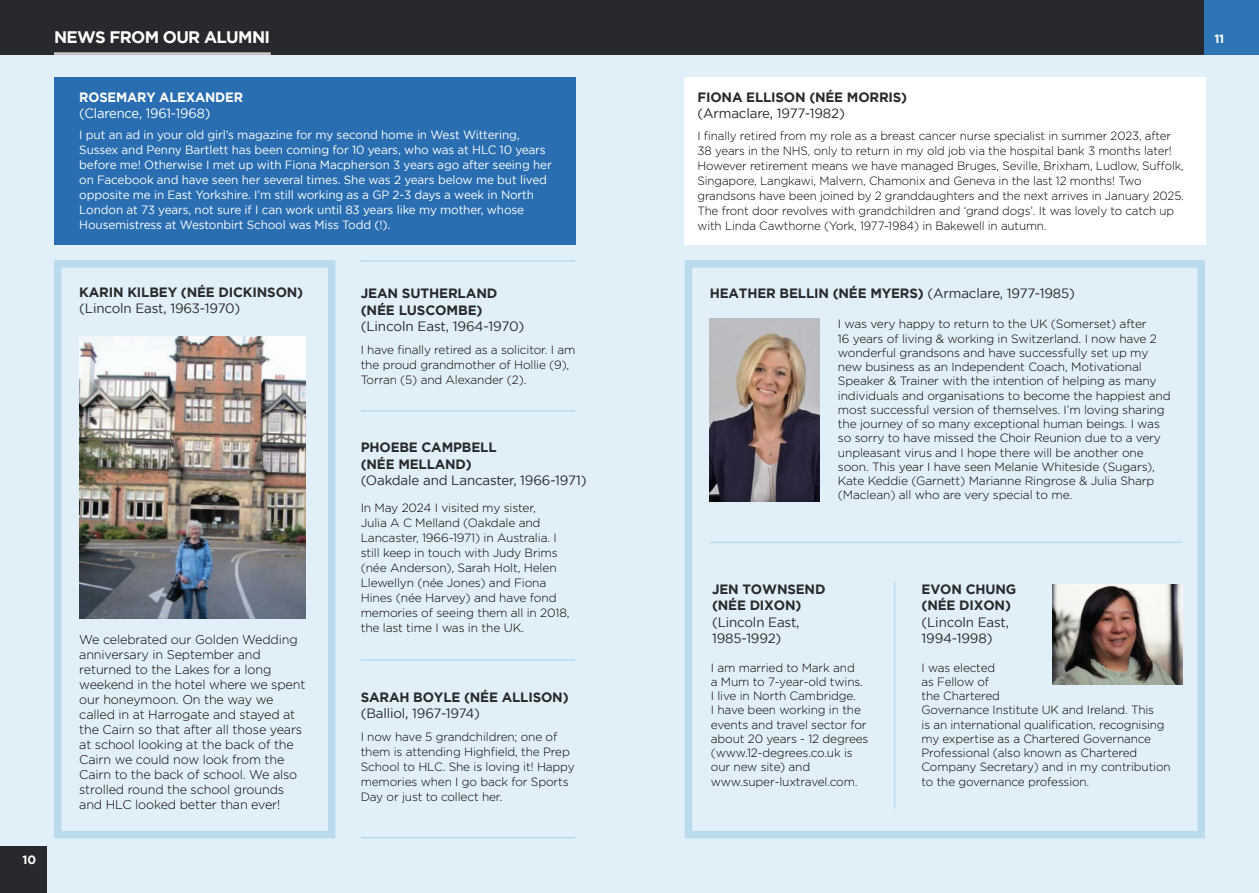
<style>
.page{position:relative;width:1259px;height:893px;background:#fff}
.page>*{position:absolute;margin:0;border:0;box-sizing:border-box;transform-origin:0 0}
.t1{font:700 16.65px "Gotham";letter-spacing:-.04em;color:#fff}
.t2{font:700 13.5px/16.2px "Gotham";letter-spacing:-.01em;color:#27292d}
.t3{font:13.5px/16.2px "Gotham";letter-spacing:-.01em;color:#27292d}
.t4{font:13.5px "Gotham";letter-spacing:-.01em;color:#fff;scale:.96 1}
.t5{font:700 13.5px "Gotham";letter-spacing:-.01em;color:#fff;scale:.96 1}
.t6{font:300 12.75px/15px "Gotham";letter-spacing:-.01em;color:#000}
.t7{font:300 12px/14.2px "Gotham";letter-spacing:-.01em;color:#000}
.t8{font:12px/15px "Gotham";letter-spacing:-.01em;color:#fff}
.t9{font:700 12px "Gotham";color:#fff}
.s1{font-weight:400}
</style>
<div class="page">
<div style="left:0;top:54px;width:1259px;height:839px;background:#e1f0f8"></div>
<div style="left:684px;top:77px;width:522px;height:167px;background:#fff"></div>
<div style="left:54px;top:77px;width:521px;height:167px;background:#286eb1"></div>
<div style="left:0;top:0;width:1259px;height:54px;background:#27292d"></div>
<hr style="left:54px;top:52px;width:217px;height:3px;background:#c7c5c7">
<div style="left:684px;top:260px;width:521px;height:578px;border:8px solid #d3e9f5"></div>
<img style="left:79px;top:336px;width:227px;height:283px">
<hr style="left:710px;top:542px;width:472px;height:1px;background:#d3e9f5">
<hr style="left:361px;top:410px;width:214px;height:2px;background:#d3e9f5">
<hr style="left:361px;top:659px;width:214px;height:2px;background:#d3e9f5">
<div style="left:54px;top:260px;width:281px;height:578px;border:8px solid #d3e9f5"></div>
<hr style="left:361px;top:260px;width:214px;height:2px;background:#d3e9f5">
<hr style="left:361px;top:837px;width:214px;height:1px;background:#d3e9f5">
<img style="left:710px;top:319px;width:109px;height:182px">
<img style="left:1052px;top:584px;width:130px;height:100px">
<hr style="left:894px;top:582px;width:1px;height:227px;background:#d3e9f5">
<div style="left:0;top:846px;width:47px;height:47px;background:#27292d"></div>
<div style="left:1204px;top:0;width:55px;height:54px;background:#2e75b6"></div>
<h1 class="t1" style="left:54px;top:27px;width:218px">NEWS FROM OUR ALUMNI</h1>
<p class="t5" style="left:79px;top:89px;width:172px">ROSEMARY ALEXANDER</p>
<p class="t4" style="left:79px;top:106px;width:138px">(Clarence, 1961-1968)</p>
<p class="t8" style="left:79px;top:127px;width:474px">I put an ad in your old girl’s magazine for my second home in West Wittering, Sussex and Penny Bartlett has been coming for 10 years, who was at HLC 10 years before me! Otherwise I met up with Fiona Macpherson 3 years ago after seeing her on Facebook and have seen her several times. She was 2 years below me but lived opposite me in East Yorkshire. I’m still working as a GP 2-3 days a week in North London at 73 years, not sure if I can work until 83 years like my mother, whose Housemistress at Westonbirt School was Miss Todd (!).</p>
<p class="t2" style="left:79px;top:284px;width:225px">KARIN KILBEY (NÉE DICKINSON)</p>
<p class="t3" style="left:79px;top:300px;width:163px">(Lincoln East, 1963-1970)</p>
<p class="t2" style="left:361px;top:285px;width:138px">JEAN SUTHERLAND (NÉE LUSCOMBE)</p>
<p class="t3" style="left:361px;top:318px;width:165px">(Lincoln East, 1964-1970)</p>
<p class="t7" style="left:361px;top:342px;width:216px;line-height:15px">I have finally retired as a solicitor. I am the proud grandmother of Hollie (9),<br>Torran (5) and Alexander (2).</p>
<p class="t9" style="left:22px;top:852px;width:15px">10</p>
<p class="t6" style="left:79px;top:631px;width:228px">We celebrated our Golden Wedding anniversary in September and returned to the Lakes for a long weekend in the hotel where we spent our honeymoon. On the way we called in at Harrogate and stayed at the Cairn so that after all those years at school looking at the back of the<br>Cairn we could now look from the<br>Cairn to the back of school. We also strolled round the school grounds and HLC looked better than ever!</p>
<p class="t2" style="left:361px;top:439px;width:137px">PHOEBE CAMPBELL (NÉE MELLAND)</p>
<p class="t3" style="left:361px;top:472px;width:227px">(Oakdale and Lancaster, 1966-1971)</p>
<p class="t7" style="left:361px;top:500px;width:210px;line-height:15px">In May 2024 I visited my sister,<br>Julia A C Melland (Oakdale and<br>Lancaster, 1966-1971) in Australia. I still keep in touch with Judy Brims (née Anderson), Sarah Holt, Helen<br>Llewellyn (née Jones) and Fiona<br>Hines (née Harvey) and have fond memories of seeing them all in 2018, the last time I was in the UK.</p>
<p class="t2" style="left:361px;top:688px;width:209px">SARAH BOYLE (NÉE ALLISON)</p>
<p class="t3" style="left:361px;top:705px;width:121px">(Balliol, 1967-1974)</p>
<p class="t7" style="left:361px;top:728px;width:215px;line-height:15px">I now have 5 grandchildren; one of them is attending Highfield, the Prep School to HLC. She is loving it! Happy memories when I go back for Sports Day or just to collect her.</p>
<p class="t2" style="left:697px;top:88px;width:211px">FIONA ELLISON (NÉE MORRIS)</p>
<p class="t3" style="left:697px;top:105px;width:149px">(Armaclare, 1977-1982)</p>
<p class="t7" style="left:697px;top:128px;width:488px;line-height:15px">I finally retired from my role as a breast cancer nurse specialist in summer 2023, after 38 years in the NHS, only to return in my old job via the hospital bank 3 months later!<br>However retirement means we have managed Bruges, Seville, Brixham, Ludlow, Suffolk, Singapore, Langkawi, Malvern, Chamonix and Geneva in the last 12 months! Two grandsons have been joined by 2 granddaughters and the next arrives in January 2025.<br>The front door revolves with grandchildren and ‘grand dogs’. It was lovely to catch up with Linda Cawthorne (York, 1977-1984) in Bakewell in autumn.</p>
<p class="t2" style="left:710px;top:285px;width:367px">HEATHER BELLIN (NÉE MYERS) <span class="s1">(Armaclare, 1977-1985)</span></p>
<p class="t7" style="left:838px;top:317px;width:334px">I was very happy to return to the UK (Somerset) after<br>16 years of living &amp; working in Switzerland. I now have 2 wonderful grandsons and have successfully set up my new business as an Independent Coach, Motivational Speaker &amp; Trainer with the intention of helping as many individuals and organisations to become the happiest and most successful version of themselves. I’m loving sharing the journey of so many exceptional human beings. I was so sorry to have missed the Choir Reunion due to a very unpleasant virus and I hope there will be another one soon. This year I have seen Melanie Whiteside (Sugars), Kate Keddie (Garnett) Marianne Ringrose &amp; Julia Sharp (Maclean) all who are very special to me.</p>
<p class="t9" style="left:1214px;top:32px;width:12px">11</p>
<p class="t2" style="left:712px;top:581px;width:115px">JEN TOWNSEND (NÉE DIXON)</p>
<p class="t3" style="left:712px;top:614px;width:89px">(Lincoln East,<br>1985-1992)</p>
<p class="t7" style="left:711px;top:660px;width:159px">I am married to Mark and<br>a Mum to 7-year-old twins.<br>I live in North Cambridge.<br>I have been working in the events and travel sector for about 20 years - 12 degrees (www.12-degrees.co.uk is our new site) and www.super-luxtravel.com.</p>
<p class="t2" style="left:921px;top:581px;width:96px">EVON CHUNG (NÉE DIXON)</p>
<p class="t3" style="left:921px;top:614px;width:89px">(Lincoln East,<br>1994-1998)</p>
<p class="t7" style="left:921px;top:660px;width:250px">I was elected<br>as Fellow of<br>the Chartered<br>Governance Institute UK and Ireland. This<br>is an international qualification, recognising my expertise as a Chartered Governance<br>Professional (also known as Chartered<br>Company Secretary) and in my contribution to the governance profession.</p>
</div>
